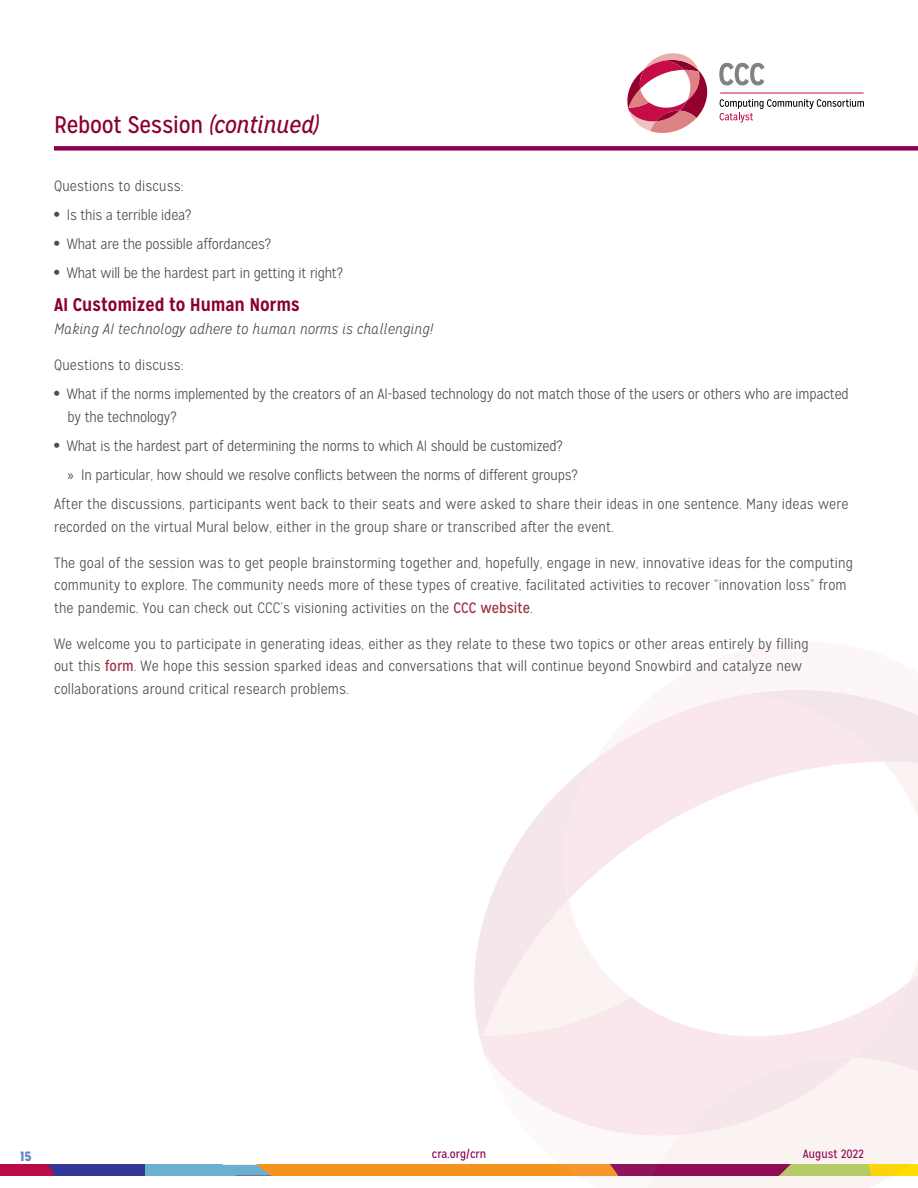
<style>
.page{position:relative;width:918px;height:1188px;background:#fff}
.page>*{position:absolute;margin:0;border:0;box-sizing:border-box;transform-origin:0 0}
.ARTICLE_TITLE{font:24px "Mission Gothic";letter-spacing:-.01em;color:#8b002c}
.SUBHEAD{font:700 18.3px "Mission Gothic";letter-spacing:-.01em;color:#8b002c}
.BODY{font:300 15px/22.5px "Mission Gothic";letter-spacing:.01em;color:#4d4d4f}
.BODY-2{font:300 15px/22.5px "Mission Gothic";letter-spacing:-.01em;color:#4d4d4f}
.BODY-3{font:italic 300 15px "Mission Gothic";letter-spacing:.01em;color:#4d4d4f}
.t1{font:900 13.5px "Mission Gothic";color:#6987c4}
.t2{font:12px "Mission Gothic";color:#8a0052}
.s1{font-style:italic}
.s2{font-weight:900}
.s3{font-family:"Myriad Pro";font-weight:400}
.s4{font-weight:400;color:#9a2d3f}
</style>
<div class="page">
<svg style="left:720px;top:99px;width:144px;height:24px"></svg>
<svg style="left:719px;top:63px;width:46px;height:22px"></svg>
<hr style="left:720px;top:93px;width:144px;height:1px;background:#c60c46">
<svg style="left:627px;top:53px;width:81px;height:80px"></svg>
<div style="left:54px;top:146px;width:864px;height:5px;background:#8a0052"></div>
<svg style="left:0;top:690px;width:918px;height:498px"></svg>
<p class="ARTICLE_TITLE" style="left:54px;top:110px;width:267px">Reboot Session <span class="s1">(continued)</span></p>
<p class="BODY" style="left:54px;top:174px;width:131px">Questions to discuss:</p>
<p class="BODY-2" style="left:54px;top:204px;width:139px"><span class="s2">•</span> Is this a terrible idea?</p>
<p class="BODY-2" style="left:54px;top:233px;width:218px"><span class="s2">•</span> What are the possible affordances?</p>
<p class="BODY-2" style="left:54px;top:262px;width:290px"><span class="s2">•</span> What will be the hardest part in getting it right?</p>
<p class="SUBHEAD" style="left:54px;top:293px;width:247px">AI Customized to Human Norms</p>
<p class="BODY-3" style="left:54px;top:320px;width:380px">Making AI technology adhere to human norms is challenging!</p>
<p class="BODY" style="left:54px;top:354px;width:131px">Questions to discuss:</p>
<p class="BODY-2" style="left:68px;top:383px;width:783px;text-indent:-14px"><span class="s2">•</span> What if the norms implemented by the creators of an AI-based technology do not match those of the users or others who are impacted by the technology?</p>
<p class="BODY-2" style="left:54px;top:435px;width:510px"><span class="s2">•</span> What is the hardest part of determining the norms to which AI should be customized?</p>
<p class="BODY-2" style="left:68px;top:464px;width:512px"><span class="s3">»</span> In particular, how should we resolve conflicts between the norms of different groups?</p>
<p class="BODY" style="left:54px;top:493px;width:796px">After the discussions, participants went back to their seats and were asked to share their ideas in one sentence. Many ideas were recorded on the virtual Mural below, either in the group share or transcribed after the event.</p>
<p class="BODY" style="left:54px;top:552px;width:800px">The goal of the session was to get people brainstorming together and, hopefully, engage in new, innovative ideas for the computing community to explore. The community needs more of these types of creative, facilitated activities to recover “innovation loss” from the pandemic. You can check out CCC’s visioning activities on the <span class="s4">CCC website</span>.</p>
<p class="BODY" style="left:54px;top:633px;width:756px">We welcome you to participate in generating ideas, either as they relate to these two topics or other areas entirely by filling out this <span class="s4">form</span>. We hope this session sparked ideas and conversations that will continue beyond Snowbird and catalyze new collaborations around critical research problems.</p>
<p class="t1" style="left:20px;top:1147px;width:12px">15</p>
<p class="t2" style="left:432px;top:1147px;width:56px">cra.org/crn</p>
<p class="t2" style="left:803px;top:1147px;width:63px">August 2022</p>
</div>
